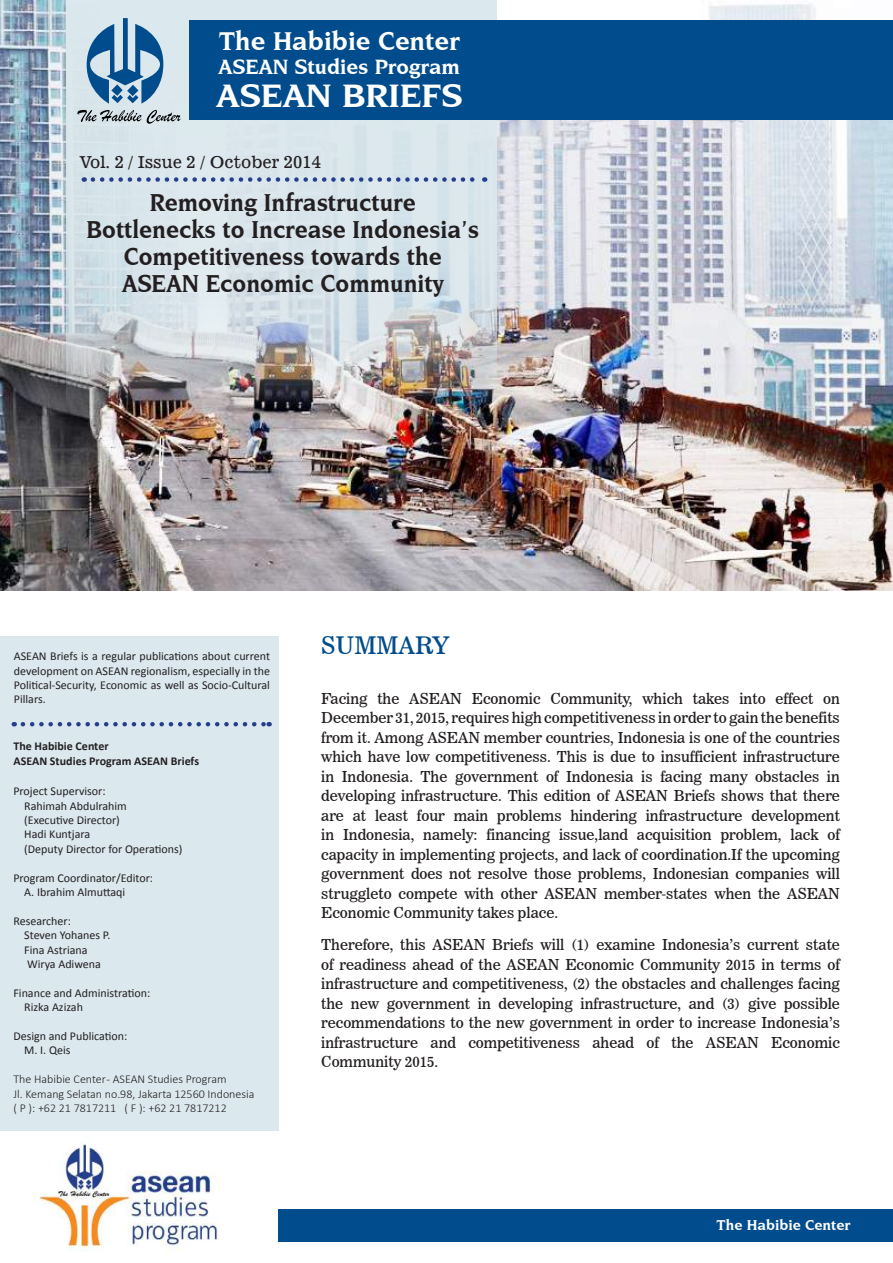
<style>
.page{position:relative;width:893px;height:1263px;background:#fff}
.page>*{position:absolute;margin:0;border:0;box-sizing:border-box;transform-origin:0 0}
.t1{font:700 34.2px "Novarese IT Cby BT";color:#fff;scale:1.05 1}
.t2{font:700 27px "Novarese IT Cby BT";color:#fff}
.t3{font:700 25.8px/27px "Novarese IT Cby BT";color:#231f20;text-align:center;scale:.93 1}
.t4{font:24px "News 706 BT Roman C";color:#014c8c}
.t5{font:700 21.75px "Novarese IT Cby BT";color:#fff}
.t6{font:16.5px "News 701 BT Roman A";color:#231f20}
.t7{font:15px/19.5px "News 706 BT Roman C";color:#231f20;text-align:justify}
.t8{font:700 15px "Novarese IT Cby BT";color:#fff}
.t9{font:12px/14.4px "Calibri";color:#231f20}
.t10{font:300 12px/14.4px "Calibri";color:#231f20}
.t11{font:700 12px/14.4px "Calibri";color:#231f20}
</style>
<div class="page">
<img style="left:0;top:0;width:893px;height:591px">
<svg style="left:67px;top:0;width:430px;height:414px;background:#cad2d7"></svg>
<div style="left:190px;top:20px;width:703px;height:100px;background:#014c8c"></div>
<img style="left:34px;top:1142px;width:245px;height:110px">
<svg style="left:87px;top:18px;width:76px;height:86px;background:#77a0c0"></svg>
<svg style="left:77px;top:110px;width:104px;height:14px"></svg>
<svg style="left:93px;top:177px;width:392px;height:5px;background:#9daecc"></svg>
<div style="left:279px;top:1209px;width:614px;height:33px;background:#014c8c"></div>
<div style="left:0;top:636px;width:279px;height:495px;background:#dbe8ed"></div>
<svg style="left:23px;top:722px;width:247px;height:4px"></svg>
<h2 class="t2" style="left:219px;top:24px;width:242px">The Habibie Center</h2>
<h3 class="t5" style="left:218px;top:53px;width:243px">ASEAN Studies Program</h3>
<h1 class="t1" style="left:216px;top:75px;width:236px">ASEAN BRIEFS</h1>
<p class="t6" style="left:80px;top:152px;width:243px">Vol. 2 / Issue 2 / October 2014</p>
<h3 class="t3" style="left:87px;top:188px;width:423px">Removing Infrastructure<br>Bottlenecks to Increase Indonesia’s<br>Competitiveness towards the<br>ASEAN Economic Community</h3>
<p class="t9" style="left:14px;top:649px;width:258px;text-align:justify">ASEAN Briefs is a regular publications about current development on ASEAN regionalism, especially in the Political-Security, Economic as well as Socio-Cultural Pillars.</p>
<p class="t11" style="left:13px;top:739px;width:187px">The Habibie Center<br>ASEAN Studies Program ASEAN Briefs</p>
<p class="t9" style="left:24px;top:784px;width:160px;text-indent:-11px">Project Supervisor:<br>Rahimah Abdulrahim<br>(Executive Director)<br>Hadi Kuntjara<br>(Deputy Director for Operations)</p>
<p class="t9" style="left:24px;top:870px;width:130px;text-indent:-11px">Program Coordinator/Editor:<br>A. Ibrahim Almuttaqi</p>
<p class="t9" style="left:24px;top:913px;width:88px;text-indent:-11px">Researcher:<br>Steven Yohanes P.<br>Fina Astriana<br>Wirya Adiwena</p>
<p class="t9" style="left:24px;top:985px;width:127px;text-indent:-11px">Finance and Administration:<br>Rizka Azizah</p>
<p class="t9" style="left:24px;top:1029px;width:105px;text-indent:-11px">Design and Publication:<br>M. I. Qeis</p>
<p class="t10" style="left:13px;top:1072px;width:242px">The Habibie Center - ASEAN Studies Program<br>Jl. Kemang Selatan no.98, Jakarta 12560 Indonesia ( P ): +62 21 7817211 ( F ): +62 21 7817212</p>
<h3 class="t4" style="left:321px;top:631px;width:129px">SUMMARY</h3>
<p class="t7" style="left:321px;top:688px;width:520px">Facing the ASEAN Economic Community, which takes into effect on December 31, 2015, requires high competitiveness in order to gain the benefits from it. Among ASEAN member countries, Indonesia is one of the countries which have low competitiveness. This is due to insufficient infrastructure in Indonesia. The government of Indonesia is facing many obstacles in developing infrastructure. This edition of ASEAN Briefs shows that there are at least four main problems hindering infrastructure development in Indonesia, namely: financing issue,land acquisition problem, lack of capacity in implementing projects, and lack of coordination.If the upcoming government does not resolve those problems, Indonesian companies will struggleto compete with other ASEAN member-states when the ASEAN Economic Community takes place.</p>
<p class="t7" style="left:321px;top:935px;width:520px">Therefore, this ASEAN Briefs will (1) examine Indonesia’s current state of readiness ahead of the ASEAN Economic Community 2015 in terms of infrastructure and competitiveness, (2) the obstacles and challenges facing the new government in developing infrastructure, and (3) give possible recommendations to the new government in order to increase Indonesia’s infrastructure and competitiveness ahead of the ASEAN Economic Community 2015.</p>
<p class="t8" style="left:717px;top:1216px;width:135px">The Habibie Center</p>
</div>
